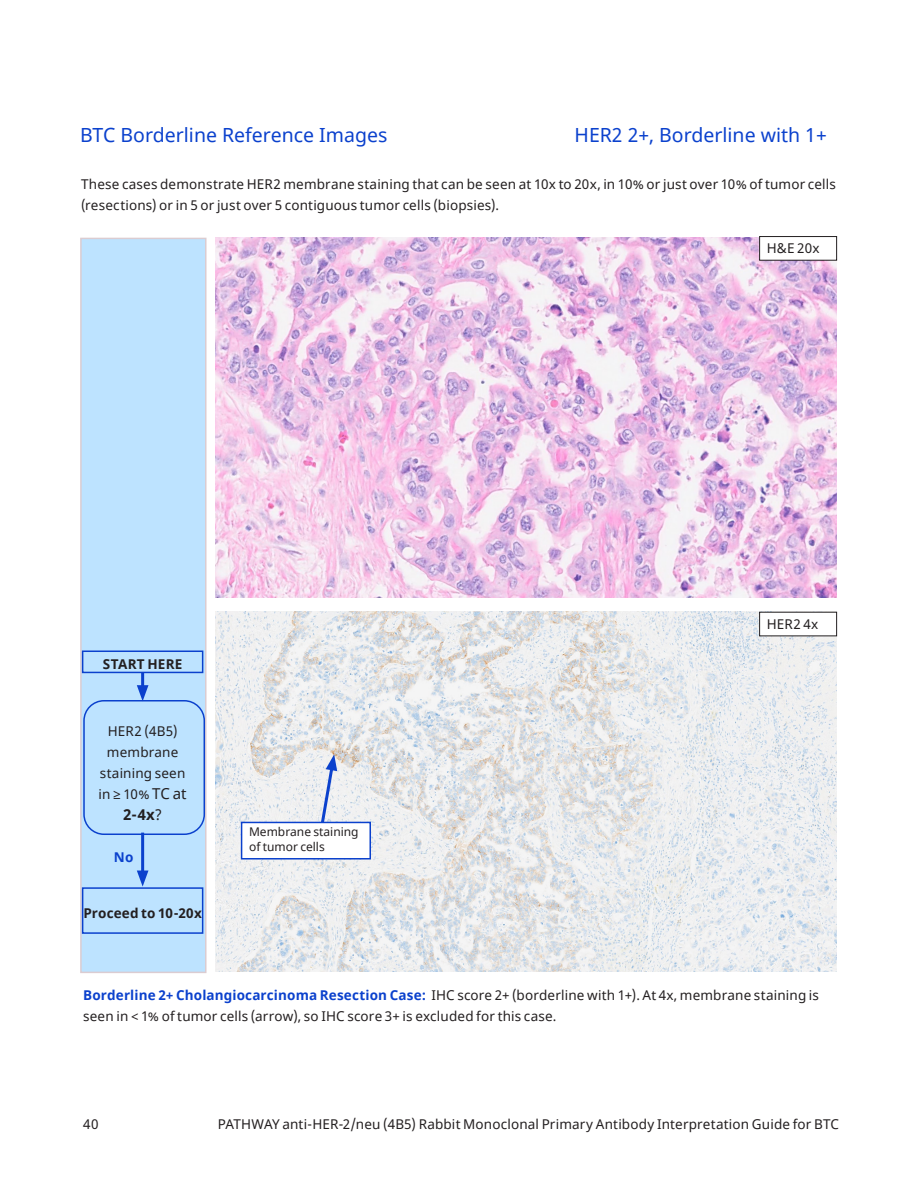
<style>
.page{position:relative;width:918px;height:1188px;background:#fff}
.page>*{position:absolute;margin:0;border:0;box-sizing:border-box;transform-origin:0 0}
.H3-Body_subheader_L3{font:19.5px "Noto Sans";color:#0b41cd}
.Caption_text_centered{font:700 15px "Noto Sans";color:#231f20}
.Caption_text{font:13.5px/21px "Noto Sans";letter-spacing:.015em;color:#231f20}
.Caption_text_centered-2{font:13.5px/21px "Noto Sans";letter-spacing:.01em;color:#231f20;text-align:center}
.Caption_text_centered-3{font:700 13.5px "Noto Sans";letter-spacing:.015em;color:#231f20}
.Magnification_box_centered{font:13.5px "Noto Sans";letter-spacing:.005em;color:#231f20}
.Caption_text_centered-4{font:700 13.5px "Noto Sans";color:#0b41cd}
.Within_Image_text_box{font:12px/15px "Noto Sans";color:#231f20}
.s1{font-size:15px}
.s2{font-weight:400}
.s3{font-weight:700;color:#0b41cd}
</style>
<div class="page">
<div style="left:80px;top:238px;width:127px;height:735px;background:#bde3ff;border:2px solid #dbccd1"></div>
<div style="left:83px;top:700px;width:122px;height:135px;border:2px solid #0b41cd;border-radius:20px"></div>
<hr style="left:141px;top:833px;width:3px;height:43px;background:#0b41cd">
<svg style="left:137px;top:871px;width:12px;height:16px"></svg>
<div style="left:82px;top:651px;width:121px;height:22px;border:2px solid #0b41cd"></div>
<hr style="left:141px;top:672px;width:3px;height:19px;background:#0b41cd">
<svg style="left:137px;top:685px;width:12px;height:16px"></svg>
<div style="left:82px;top:887px;width:121px;height:47px;border:2px solid #0b41cd"></div>
<img style="left:216px;top:237px;width:621px;height:360px">
<div style="left:760px;top:237px;width:77px;height:23px;background:#fff"></div>
<div style="left:759px;top:236px;width:78px;height:25px;border:1px solid #231f20"></div>
<img style="left:216px;top:612px;width:621px;height:360px">
<div style="left:760px;top:612px;width:77px;height:24px;background:#fff"></div>
<svg style="left:318px;top:754px;width:19px;height:68px"></svg>
<div style="left:242px;top:822px;width:128px;height:37px;background:#fff"></div>
<div style="left:241px;top:822px;width:130px;height:38px;border:2px solid #0b41cd"></div>
<p class="H3-Body_subheader_L3" style="left:80px;top:122px;width:309px">BTC Borderline Reference Images</p>
<p class="H3-Body_subheader_L3" style="left:575px;top:122px;width:254px">HER2 2+, Borderline with 1+</p>
<p class="Caption_text" style="left:81px;top:174px;width:757px">These cases demonstrate HER2 membrane staining that can be seen at 10x to 20x, in 10% or just over 10% of tumor cells (resections) or in 5 or just over 5 contiguous tumor cells (biopsies).</p>
<p class="Magnification_box_centered" style="left:767px;top:239px;width:54px">H&amp;E 20x</p>
<p class="Caption_text_centered-3" style="left:103px;top:655px;width:81px">START HERE</p>
<p class="Caption_text_centered-2" style="left:99px;top:721px;width:90px">HER2 (4B5) membrane staining seen in ≥ 10% <span class="s1">TC at</span></p>
<p class="Caption_text_centered" style="left:123px;top:804px;width:40px">2-4x<span class="s2">?</span></p>
<p class="Caption_text_centered-4" style="left:114px;top:848px;width:21px">No</p>
<p class="Caption_text_centered-3" style="left:83px;top:903px;width:120px">Proceed to 10-20x</p>
<p class="Within_Image_text_box" style="left:249px;top:825px;width:111px">Membrane staining of tumor cells</p>
<p class="Magnification_box_centered" style="left:767px;top:615px;width:53px">HER2 4x</p>
<p class="Caption_text" style="left:83px;top:985px;width:737px"><span class="s3">Borderline 2+ Cholangiocarcinoma Resection Case:</span> IHC score 2+ (borderline with 1+). At 4x, membrane staining is seen in &lt; 1% of tumor cells (arrow), so IHC score 3+ is excluded for this case.</p>
<p class="Caption_text" style="left:83px;top:1114px;width:17px">40</p>
<p class="Caption_text" style="left:218px;top:1114px;width:623px">PATHWAY anti-HER-2/neu (4B5) Rabbit Monoclonal Primary Antibody Interpretation Guide for BTC</p>
</div>
